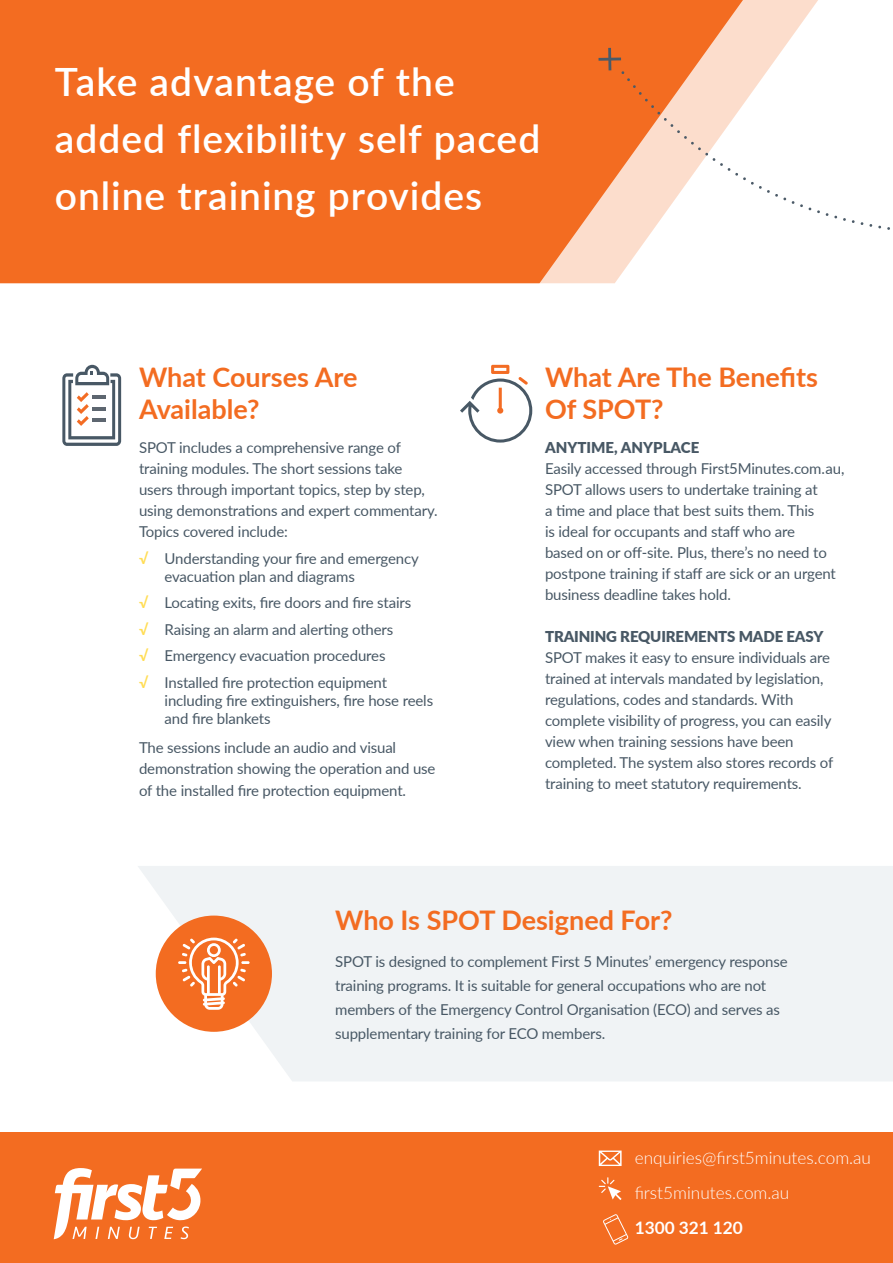
<style>
.page{position:relative;width:893px;height:1263px;background:#fff}
.page>*{position:absolute;margin:0;border:0;box-sizing:border-box;transform-origin:0 0}
.t1{font:600 39px/57px "Lato";letter-spacing:.025em;color:#fff}
.t2{font:700 27px/32.4px "Lato";color:#f36c21}
.t3{font:300 17.25px "Lato";color:#fff}
.t4{font:700 17.25px "Lato";color:#fff}
.t5{font:15px/21px "Lato";letter-spacing:-.01em;color:#485865}
.t6{font:900 15px "Lato";letter-spacing:-.01em;color:#485865}
.s1{font-weight:700;color:#fd5}
</style>
<div class="page">
<svg style="left:62px;top:365px;width:59px;height:81px"></svg>
<hr style="left:92px;top:395px;width:14px;height:3px;background:#5d6670">
<hr style="left:92px;top:407px;width:14px;height:3px;background:#5d6670">
<hr style="left:92px;top:419px;width:14px;height:3px;background:#5d6670">
<div style="left:0;top:0;width:539px;height:283px;background:#f36c21"></div>
<svg style="left:138px;top:866px;width:755px;height:215px;fill:#f0f3f5"></svg>
<svg style="left:539px;top:0;width:279px;height:283px;background:#f58e54"></svg>
<svg style="left:460px;top:365px;width:72px;height:78px"></svg>
<svg style="left:613px;top:62px;width:277px;height:222px"></svg>
<hr style="left:598px;top:58px;width:23px;height:3px;background:#4b5a67">
<hr style="left:608px;top:48px;width:3px;height:22px;background:#4b5a67">
<div style="left:156px;top:915px;width:116px;height:117px;background:#f36c21;border-radius:50%"></div>
<svg style="left:178px;top:938px;width:72px;height:72px"></svg>
<div style="left:0;top:1133px;width:893px;height:130px;background:#f36c21"></div>
<svg style="left:54px;top:1168px;width:148px;height:71px"></svg>
<svg style="left:599px;top:1177px;width:23px;height:23px"></svg>
<svg style="left:599px;top:1150px;width:23px;height:16px"></svg>
<svg style="left:603px;top:1214px;width:25px;height:31px"></svg>
<h1 class="t1" style="left:55px;top:52px;width:487px">Take advantage of the added flexibility self paced online training provides</h1>
<h2 class="t2" style="left:139px;top:359px;width:220px">What Courses Are<br>Available?</h2>
<p class="t5" style="left:139px;top:436px;width:300px">SPOT includes a comprehensive range of training modules. The short sessions take users through important topics, step by step, using demonstrations and expert commentary.<br>Topics covered include:</p>
<p class="t5" style="left:165px;top:549px;width:256px;line-height:18px;text-indent:-26px"><span class="s1">√</span> Understanding your fire and emergency evacuation plan and diagrams</p>
<p class="t5" style="left:139px;top:589px;width:274px;line-height:26.5px"><span class="s1">√</span> Locating exits, fire doors and fire stairs <span class="s1">√</span> Raising an alarm and alerting others<br><span class="s1">√</span> Emergency evacuation procedures<br><span class="s1">√</span> Installed fire protection equipment</p>
<p class="t5" style="left:165px;top:691px;width:270px;line-height:18px">including fire extinguishers, fire hose reels and fire blankets</p>
<p class="t5" style="left:139px;top:737px;width:298px">The sessions include an audio and visual demonstration showing the operation and use of the installed fire protection equipment.</p>
<h2 class="t2" style="left:545px;top:359px;width:274px">What Are The Benefits<br>Of SPOT?</h2>
<p class="t6" style="left:545px;top:436px;width:156px">ANYTIME, ANYPLACE</p>
<p class="t5" style="left:545px;top:457px;width:301px">Easily accessed through First5Minutes.com.au, SPOT allows users to undertake training at<br>a time and place that best suits them. This<br>is ideal for occupants and staff who are<br>based on or off-site. Plus, there’s no need to postpone training if staff are sick or an urgent business deadline takes hold.</p>
<p class="t6" style="left:545px;top:625px;width:280px">TRAINING REQUIREMENTS MADE EASY</p>
<p class="t5" style="left:545px;top:646px;width:290px">SPOT makes it easy to ensure individuals are trained at intervals mandated by legislation, regulations, codes and standards. With complete visibility of progress, you can easily view when training sessions have been completed. The system also stores records of training to meet statutory requirements.</p>
<h2 class="t2" style="left:335px;top:902px;width:339px">Who Is SPOT Designed For?</h2>
<p class="t5" style="left:335px;top:948px;width:454px;line-height:24px">SPOT is designed to complement First 5 Minutes’ emergency response training programs. It is suitable for general occupations who are not members of the Emergency Control Organisation (ECO) and serves as supplementary training for ECO members.</p>
<p class="t3" style="left:635px;top:1145px;width:238px">enquiries@first5minutes.com.au</p>
<p class="t3" style="left:635px;top:1181px;width:156px">first5minutes.com.au</p>
<p class="t4" style="left:635px;top:1215px;width:110px">1300 321 120</p>
</div>
